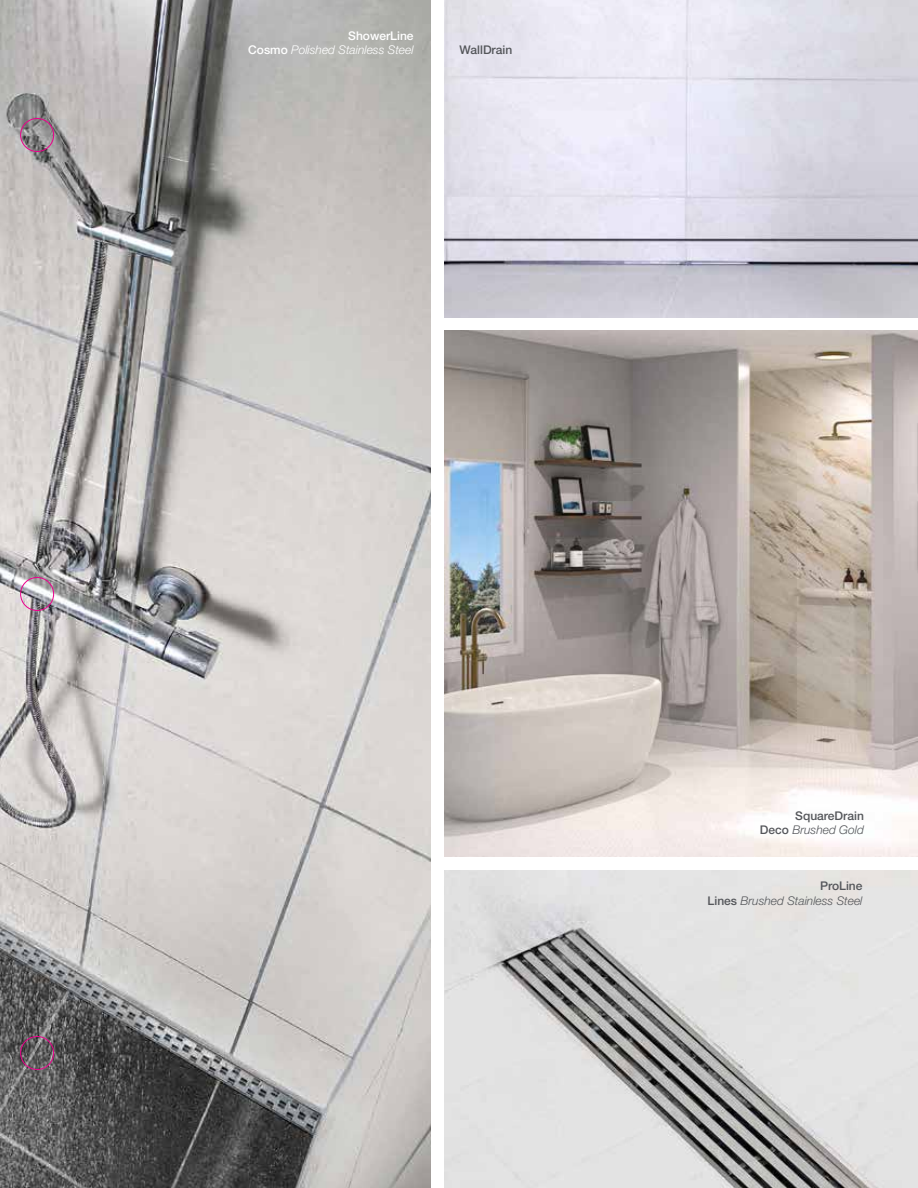
<style>
.page{position:relative;width:918px;height:1188px;background:#fff}
.page>*{position:absolute;margin:0;border:0;box-sizing:border-box;transform-origin:0 0}
.t1{font:italic 300 12px/14.4px "Helvetica Neue LT Std";color:#fff;text-align:right}
.t2{font:500 12px/14.4px "Helvetica Neue LT Std";color:#54565a;text-align:right}
.t3{font:italic 300 12px/14.4px "Helvetica Neue LT Std";color:#54565a;text-align:right}
.s1{font-weight:500;font-style:normal}
.s2{font-weight:300;font-style:italic}
</style>
<div class="page">
<img style="left:0;top:0;width:431px;height:1188px">
<img style="left:445px;top:330px;width:473px;height:526px">
<img style="left:445px;top:0;width:473px;height:317px">
<img style="left:445px;top:871px;width:473px;height:317px">
<div style="left:20px;top:118px;width:34px;height:34px;border:1px solid #ec008c;border-radius:50%"></div>
<div style="left:20px;top:577px;width:34px;height:34px;border:1px solid #ec008c;border-radius:50%"></div>
<div style="left:20px;top:1036px;width:34px;height:34px;border:1px solid #ec008c;border-radius:50%"></div>
<p class="t1" style="left:248px;top:28px;width:167px"><span class="s1">ShowerLine<br>Cosmo</span> Polished Stainless Steel</p>
<p class="t2" style="left:460px;top:42px;width:54px">WallDrain</p>
<p class="t2" style="left:760px;top:808px;width:106px">SquareDrain<br>Deco <span class="s2">Brushed Gold</span></p>
<p class="t3" style="left:708px;top:878px;width:156px"><span class="s1">ProLine<br>Lines</span> Brushed Stainless Steel</p>
</div>
